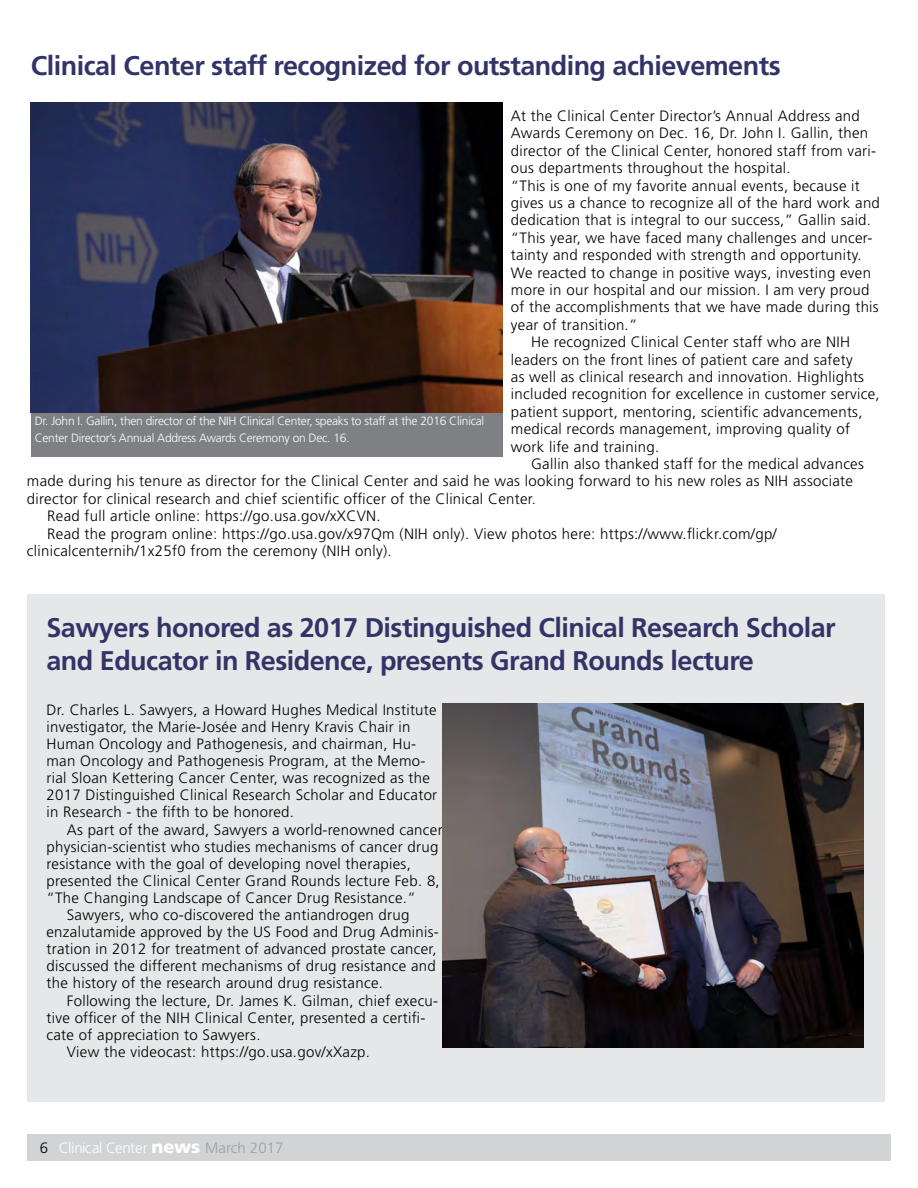
<style>
.page{position:relative;width:918px;height:1188px;background:#fff}
.page>*{position:absolute;margin:0;border:0;box-sizing:border-box;transform-origin:0 0}
.t1{font:700 27px/32.4px "Frutiger LT Std";letter-spacing:-.02em;color:#323468}
.t2{font:300 15px/17.1px "Frutiger LT Std";letter-spacing:.02em;color:#000}
.t3{font:300 15px "Frutiger LT Std";letter-spacing:-.02em;color:#fff}
.t4{font:300 12px/17.2px "Frutiger LT Std";letter-spacing:-.02em;color:#fff}
.s1{font-weight:900;font-size:18px}
.s2{color:#9d9fa2}
</style>
<div class="page">
<div style="left:27px;top:1134px;width:864px;height:27px;background:#d1d3d4"></div>
<div style="left:27px;top:594px;width:858px;height:508px;background:#e6e7e8"></div>
<div style="left:31px;top:412px;width:471px;height:45px;background:#7e8083"></div>
<img style="left:31px;top:103px;width:471px;height:309px">
<img style="left:443px;top:704px;width:420px;height:343px">
<h2 class="t1" style="left:31px;top:50px;width:751px">Clinical Center staff recognized for outstanding achievements</h2>
<p class="t2" style="left:511px;top:107px;width:371px">At the Clinical Center Director’s Annual Address and Awards Ceremony on Dec. 16, Dr. John I. Gallin, then director of the Clinical Center, honored staff from vari&shy;ous departments throughout the hospital.<br>“This is one of my favorite annual events, because it gives us a chance to recognize all of the hard work and dedication that is integral to our success,” Gallin said. “This year, we have faced many challenges and uncer&shy;tainty and responded with strength and opportunity.<br>We reacted to change in positive ways, investing even more in our hospital and our mission. I am very proud of the accomplishments that we have made during this year of transition.”</p>
<p class="t2" style="left:531px;top:334px;width:320px">He recognized Clinical Center staff who are NIH</p>
<p class="t2" style="left:511px;top:351px;width:343px">leaders on the front lines of patient care and safety</p>
<p class="t2" style="left:511px;top:368px;width:355px">as well as clinical research and innovation. Highlights</p>
<p class="t2" style="left:511px;top:386px;width:370px">included recognition for excellence in customer service,</p>
<p class="t2" style="left:511px;top:403px;width:353px">patient support, mentoring, scientific advancements,</p>
<p class="t2" style="left:511px;top:421px;width:341px">medical records management, improving quality of</p>
<p class="t2" style="left:511px;top:438px;width:150px">work life and training.</p>
<p class="t2" style="left:531px;top:455px;width:334px">Gallin also thanked staff for the medical advances</p>
<p class="t2" style="left:27px;top:473px;width:827px">made during his tenure as director for the Clinical Center and said he was looking forward to his new roles as NIH associate</p>
<p class="t2" style="left:47px;top:490px;width:731px;text-indent:-20px">director for clinical research and chief scientific officer of the Clinical Center.<br>Read full article online: https://go.usa.gov/xXCVN.<br>Read the program online: https://go.usa.gov/x97Qm (NIH only). View photos here: https://www.flickr.com/gp/</p>
<p class="t2" style="left:27px;top:542px;width:366px">clinicalcenternih/1x25f0 from the ceremony (NIH only).</p>
<p class="t4" style="left:35px;top:412px;width:451px">Dr. John I. Gallin, then director of the NIH Clinical Center, speaks to staff at the 2016 Clinical<br>Center Director’s Annual Address Awards Ceremony on Dec. 16.</p>
<h2 class="t1" style="left:47px;top:612px;width:791px">Sawyers honored as 2017 Distinguished Clinical Research Scholar and Educator in Residence, presents Grand Rounds lecture</h2>
<p class="t2" style="left:47px;top:701px;width:392px">Dr. Charles L. Sawyers, a Howard Hughes Medical Institute investigator, the Marie-Josée and Henry Kravis Chair in Human Oncology and Pathogenesis, and chairman, Hu&shy;man Oncology and Pathogenesis Program, at the Memo&shy;rial Sloan Kettering Cancer Center, was recognized as the 2017 Distinguished Clinical Research Scholar and Educator in Research - the fifth to be honored.</p>
<p class="t2" style="left:47px;top:821px;width:398px;text-indent:20px">As part of the award, Sawyers a world-renowned cancer physician-scientist who studies mechanisms of cancer drug resistance with the goal of developing novel therapies, presented the Clinical Center Grand Rounds lecture Feb. 8, “The Changing Landscape of Cancer Drug Resistance.”</p>
<p class="t2" style="left:47px;top:907px;width:393px;text-indent:20px">Sawyers, who co-discovered the antiandrogen drug enzalutamide approved by the US Food and Drug Adminis&shy;tration in 2012 for treatment of advanced prostate cancer, discussed the different mechanisms of drug resistance and the history of the research around drug resistance.</p>
<p class="t2" style="left:47px;top:992px;width:393px;text-indent:20px">Following the lecture, Dr. James K. Gilman, chief execu&shy;tive officer of the NIH Clinical Center, presented a certifi&shy;cate of appreciation to Sawyers.</p>
<p class="t2" style="left:67px;top:1043px;width:305px">View the videocast: https://go.usa.gov/xXazp.</p>
<p class="t2" style="left:40px;top:1139px;width:10px">6</p>
<p class="t3" style="left:59px;top:1139px;width:226px">Clinical Center <span class="s1">news</span> <span class="s2">March 2017</span></p>
</div>
